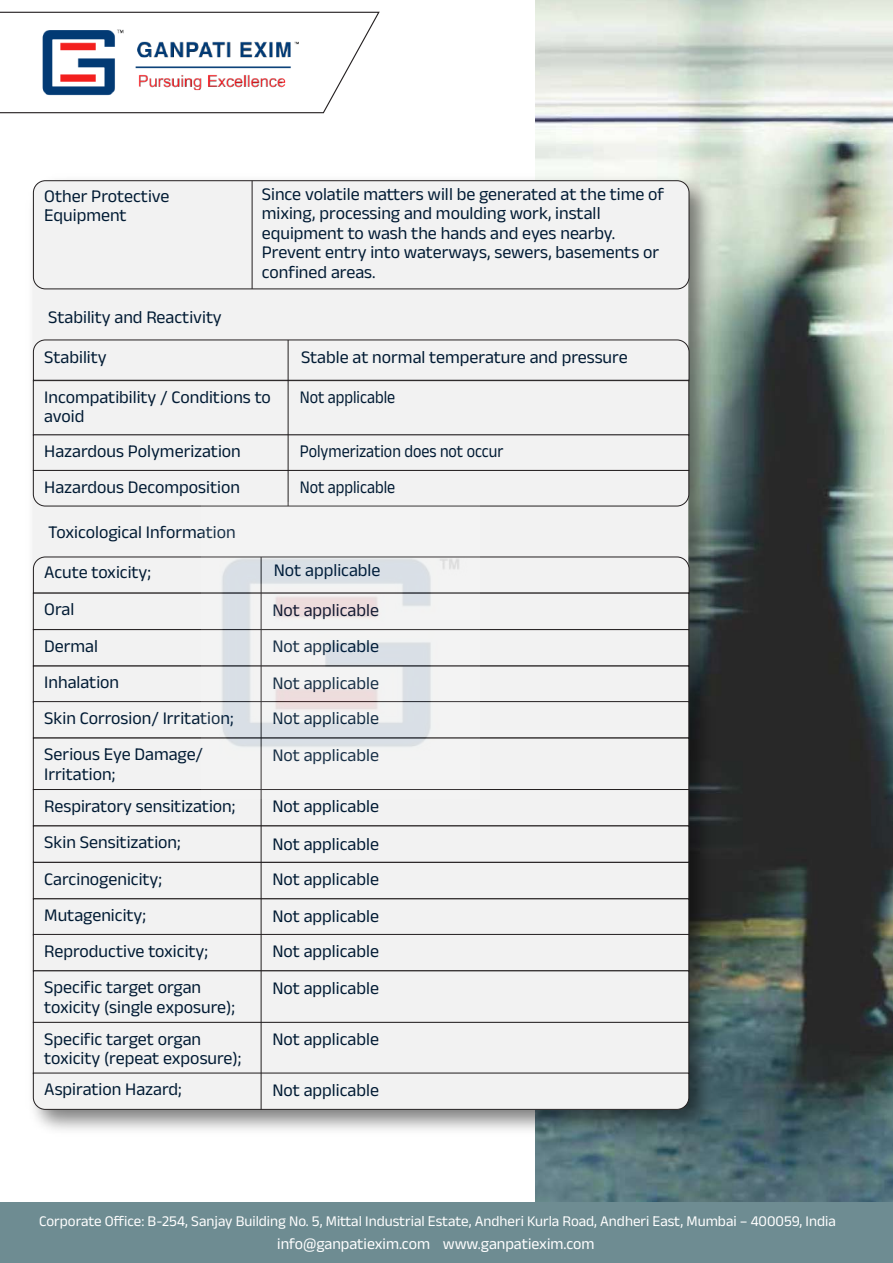
<style>
.page{position:relative;width:893px;height:1263px;background:#fff}
.page>*{position:absolute;margin:0;border:0;box-sizing:border-box;transform-origin:0 0}
.t1{font:18px/19.5px "Anek Devanagari";color:#001a33}
.t2{font:18px "Anek Devanagari";color:#001a33;scale:.9 1}
.t3{font:15.9px "Anek Devanagari";color:#fff}
.t4{font:15px "Anek Devanagari";color:#fff}
</style>
<div class="page">
<img style="left:535px;top:0;width:358px;height:1202px">
<div style="left:0;top:1202px;width:893px;height:61px;background:#6e8c92"></div>
<svg style="left:0;top:11px;width:380px;height:103px"></svg>
<img style="left:31px;top:17px;width:279px;height:88px">
<img style="left:32px;top:169px;width:690px;height:974px">
<div style="left:33px;top:181px;width:655px;height:929px;background:#f2f2f2;border-radius:13px"></div>
<div style="left:33px;top:181px;width:656px;height:108px;background:#f2f2f2;border-radius:12px"></div>
<div style="left:33px;top:181px;width:656px;height:108px;border:1px solid #231f20;border-radius:12px"></div>
<hr style="left:252px;top:181px;width:1px;height:108px;background:#231f20">
<svg style="left:33px;top:340px;width:656px;height:40px"></svg>
<div style="left:33px;top:380px;width:656px;height:55px;background:#f2f2f2;border:1px solid #231f20"></div>
<div style="left:33px;top:435px;width:656px;height:36px;background:#f2f2f2"></div>
<svg style="left:33px;top:470px;width:656px;height:36px"></svg>
<hr style="left:288px;top:340px;width:1px;height:166px;background:#231f20">
<svg style="left:33px;top:557px;width:656px;height:36px"></svg>
<div style="left:33px;top:593px;width:656px;height:37px;background:#f2f2f2"></div>
<div style="left:33px;top:629px;width:656px;height:37px;background:#f2f2f2;border:1px solid #231f20"></div>
<div style="left:33px;top:666px;width:656px;height:36px;background:#f2f2f2"></div>
<div style="left:33px;top:701px;width:656px;height:37px;background:#f2f2f2;border:1px solid #231f20"></div>
<div style="left:33px;top:738px;width:656px;height:52px;background:#f2f2f2"></div>
<div style="left:33px;top:789px;width:656px;height:37px;background:#f2f2f2;border:1px solid #231f20"></div>
<div style="left:33px;top:826px;width:656px;height:36px;background:#f2f2f2"></div>
<div style="left:33px;top:862px;width:656px;height:37px;background:#f2f2f2;border:1px solid #231f20"></div>
<div style="left:33px;top:899px;width:656px;height:36px;background:#f2f2f2"></div>
<div style="left:33px;top:934px;width:656px;height:37px;background:#f2f2f2;border:1px solid #231f20"></div>
<div style="left:33px;top:971px;width:656px;height:52px;background:#f2f2f2"></div>
<div style="left:33px;top:1022px;width:656px;height:52px;background:#f2f2f2;border:1px solid #231f20"></div>
<svg style="left:33px;top:1073px;width:656px;height:37px"></svg>
<hr style="left:261px;top:557px;width:1px;height:552px;background:#231f20">
<img style="left:202px;top:503px;width:278px;height:295px">
<p class="t1" style="left:44px;top:186px;width:127px">Other Protective<br>Equipment</p>
<p class="t1" style="left:262px;top:184px;width:404px">Since volatile matters will be generated at the time of mixing, processing and moulding work, install equipment to wash the hands and eyes nearby.<br>Prevent entry into waterways, sewers, basements or confined areas.</p>
<p class="t1" style="left:48px;top:307px;width:175px">Stability and Reactivity</p>
<p class="t1" style="left:44px;top:347px;width:64px">Stability</p>
<p class="t1" style="left:44px;top:387px;width:228px">Incompatibility / Conditions to avoid</p>
<p class="t1" style="left:301px;top:347px;width:328px">Stable at normal temperature and pressure</p>
<p class="t2" style="left:300px;top:386px;width:108px">Not applicable</p>
<p class="t1" style="left:44px;top:441px;width:198px">Hazardous Polymerization</p>
<p class="t2" style="left:300px;top:440px;width:228px">Polymerization does not occur</p>
<p class="t1" style="left:44px;top:477px;width:197px">Hazardous Decomposition</p>
<p class="t2" style="left:300px;top:476px;width:108px">Not applicable</p>
<p class="t1" style="left:48px;top:522px;width:189px">Toxicological Information</p>
<p class="t1" style="left:44px;top:562px;width:108px">Acute toxicity;</p>
<p class="t1" style="left:44px;top:599px;width:32px">Oral</p>
<p class="t1" style="left:274px;top:560px;width:108px">Not applicable</p>
<p class="t1" style="left:272px;top:600px;width:108px">Not applicable</p>
<p class="t1" style="left:44px;top:636px;width:55px">Dermal</p>
<p class="t1" style="left:272px;top:636px;width:108px">Not applicable</p>
<p class="t1" style="left:44px;top:672px;width:76px">Inhalation</p>
<p class="t1" style="left:272px;top:673px;width:108px">Not applicable</p>
<p class="t1" style="left:44px;top:708px;width:191px">Skin Corrosion/ Irritation;</p>
<p class="t1" style="left:272px;top:708px;width:108px">Not applicable</p>
<p class="t1" style="left:44px;top:744px;width:160px">Serious Eye Damage/<br>Irritation;</p>
<p class="t1" style="left:272px;top:745px;width:108px">Not applicable</p>
<p class="t1" style="left:44px;top:796px;width:193px">Respiratory sensitization;</p>
<p class="t1" style="left:272px;top:796px;width:108px">Not applicable</p>
<p class="t1" style="left:44px;top:824px;width:138px;line-height:36.5px">Skin Sensitization;<br>Carcinogenicity;</p>
<p class="t1" style="left:272px;top:833px;width:108px">Not applicable</p>
<p class="t1" style="left:272px;top:869px;width:108px">Not applicable</p>
<p class="t1" style="left:44px;top:905px;width:103px">Mutagenicity;</p>
<p class="t1" style="left:272px;top:905px;width:108px">Not applicable</p>
<p class="t1" style="left:44px;top:941px;width:165px">Reproductive toxicity;</p>
<p class="t1" style="left:272px;top:941px;width:108px">Not applicable</p>
<p class="t1" style="left:44px;top:977px;width:192px">Specific target organ toxicity (single exposure);</p>
<p class="t1" style="left:272px;top:977px;width:108px">Not applicable</p>
<p class="t1" style="left:44px;top:1028px;width:199px">Specific target organ toxicity (repeat exposure);</p>
<p class="t1" style="left:272px;top:1029px;width:108px">Not applicable</p>
<p class="t1" style="left:44px;top:1079px;width:139px">Aspiration Hazard;</p>
<p class="t1" style="left:272px;top:1080px;width:108px">Not applicable</p>
<p class="t4" style="left:39px;top:1212px;width:798px">Corporate Office: B-254, Sanjay Building No. 5, Mittal Industrial Estate, Andheri Kurla Road, Andheri East, Mumbai – 400059, India</p>
<p class="t3" style="left:277px;top:1235px;width:319px">info@ganpatiexim.com www.ganpatiexim.com</p>
</div>
